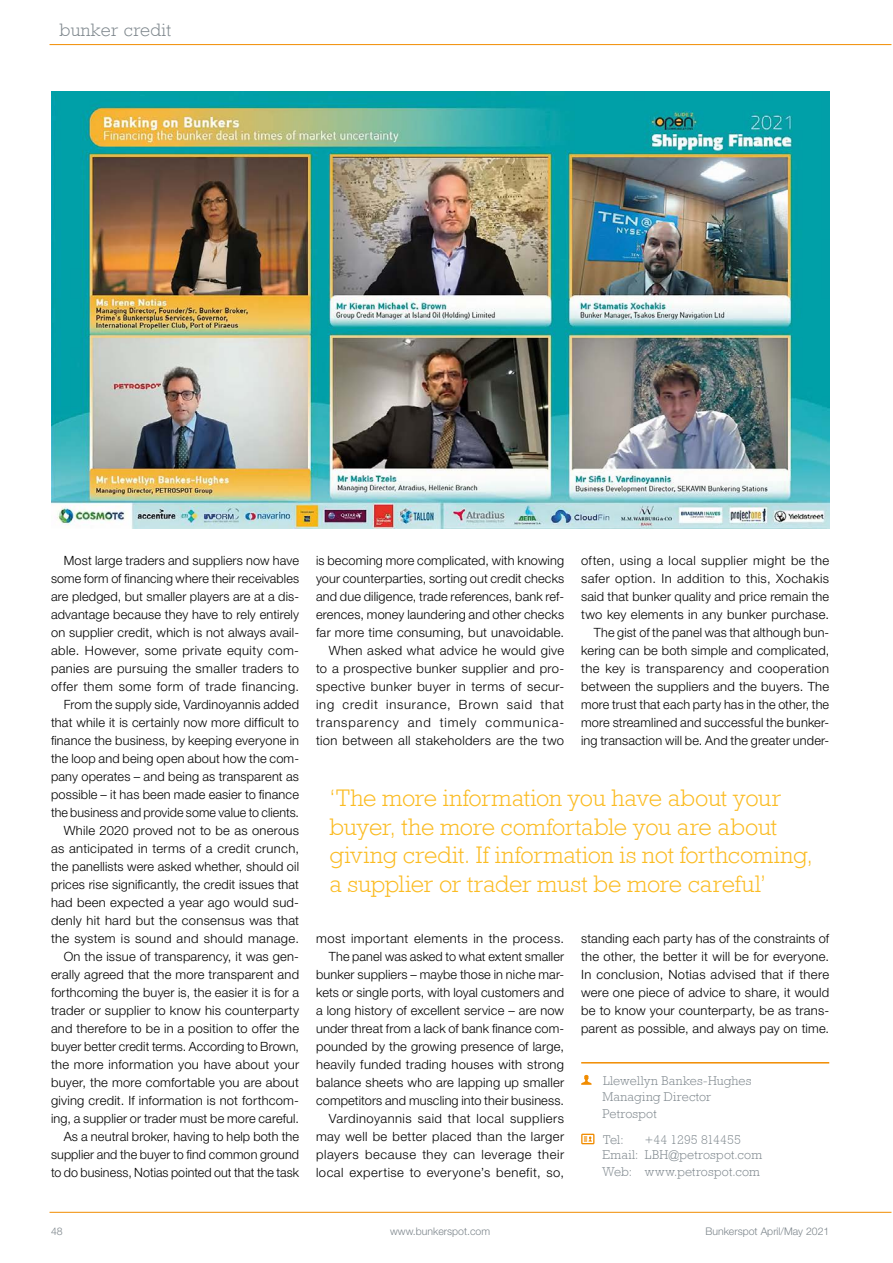
<style>
.page{position:relative;width:893px;height:1263px;background:#fff}
.page>*{position:absolute;margin:0;border:0;box-sizing:border-box;transform-origin:0 0}
.t1{font:300 24px/28.8px "Rockwell";letter-spacing:-.01em;color:#fbbb21}
.t2{font:300 18px "Rockwell";letter-spacing:.025em;color:#7d868c}
.t3{font:300 12.75px/18px "Helvetica Neue LT Std";letter-spacing:.015em;color:#000;text-align:right}
.t4{font:300 12.75px/16.5px "Rockwell";letter-spacing:.015em;color:#7d868c}
.t5{font:300 10.5px "Helvetica Neue LT Std";color:#7d868c}
</style>
<div class="page">
<hr style="left:581px;top:1062px;width:248px;height:1px;background:#f18c00">
<svg style="left:581px;top:1075px;width:10px;height:10px"></svg>
<svg style="left:581px;top:1134px;width:13px;height:10px"></svg>
<img style="left:51px;top:91px;width:778px;height:438px">
<hr style="left:50px;top:44px;width:841px;height:1px;background:#f18c00">
<hr style="left:50px;top:1212px;width:841px;height:1px;background:#f18c00">
<h2 class="t2" style="left:60px;top:20px;width:113px">bunker credit</h2>
<p class="t3" style="left:51px;top:551px;width:250px">Most large traders and suppliers now have some form of financing where their receivables are pledged, but smaller players are at a dis&shy;advantage because they have to rely entirely on supplier credit, which is not always avail&shy;able. However, some private equity com&shy;panies are pursuing the smaller traders to offer them some form of trade financing.<br>From the supply side, Vardinoyannis added that while it is certainly now more difficult to finance the business, by keeping everyone in the loop and being open about how the com&shy;pany operates – and being as transparent as possible – it has been made easier to finance the business and provide some value to clients.<br>While 2020 proved not to be as onerous as anticipated in terms of a credit crunch, the panellists were asked whether, should oil prices rise significantly, the credit issues that had been expected a year ago would sud&shy;denly hit hard but the consensus was that the system is sound and should manage.<br>On the issue of transparency, it was gen&shy;erally agreed that the more transparent and forthcoming the buyer is, the easier it is for a trader or supplier to know his counterparty and therefore to be in a position to offer the buyer better credit terms. According to Brown, the more information you have about your buyer, the more comfortable you are about giving credit. If information is not forthcom&shy;ing, a supplier or trader must be more careful.<br>As a neutral broker, having to help both the supplier and the buyer to find common ground to do business, Notias pointed out that the task</p>
<p class="t3" style="left:316px;top:551px;width:250px">is becoming more complicated, with knowing your counterparties, sorting out credit checks and due diligence, trade references, bank ref&shy;erences, money laundering and other checks far more time consuming, but unavoidable.<br>When asked what advice he would give to a prospective bunker supplier and pro&shy;spective bunker buyer in terms of secur&shy;ing credit insurance, Brown said that transparency and timely communica&shy;tion between all stakeholders are the two</p>
<p class="t3" style="left:581px;top:551px;width:250px">often, using a local supplier might be the safer option. In addition to this, Xochakis said that bunker quality and price remain the two key elements in any bunker purchase.<br>The gist of the panel was that although bun&shy;kering can be both simple and complicated, the key is transparency and cooperation between the suppliers and the buyers. The more trust that each party has in the other, the more streamlined and successful the bunker&shy;ing transaction will be. And the greater under-</p>
<h1 class="t1" style="left:329px;top:783px;width:485px">‘The more information you have about your buyer, the more comfortable you are about giving credit. If information is not forthcoming, a supplier or trader must be more careful’</h1>
<p class="t3" style="left:316px;top:929px;width:250px">most important elements in the process.<br>The panel was asked to what extent smaller bunker suppliers – maybe those in niche mar&shy;kets or single ports, with loyal customers and a long history of excellent service – are now under threat from a lack of bank finance com&shy;pounded by the growing presence of large, heavily funded trading houses with strong balance sheets who are lapping up smaller competitors and muscling into their business.<br>Vardinoyannis said that local suppliers may well be better placed than the larger players because they can leverage their local expertise to everyone’s benefit, so,</p>
<p class="t3" style="left:581px;top:929px;width:250px;text-align:justify">standing each party has of the constraints of the other, the better it will be for everyone.<br>In conclusion, Notias advised that if there were one piece of advice to share, it would be to know your counterparty, be as trans&shy;parent as possible, and always pay on time.</p>
<p class="t4" style="left:602px;top:1072px;width:151px">Llewellyn Bankes-Hughes<br>Managing Director<br>Petrospot</p>
<p class="t4" style="left:603px;top:1132px;width:22px">Tel:</p>
<p class="t4" style="left:602px;top:1132px;width:161px;line-height:15px;text-indent:43px">+44 1295 814455<br>Email: LBH@petrospot.com</p>
<p class="t4" style="left:602px;top:1163px;width:159px">Web: www.petrospot.com</p>
<p class="t5" style="left:51px;top:1225px;width:13px">48</p>
<p class="t5" style="left:390px;top:1225px;width:101px">www.bunkerspot.com</p>
<p class="t5" style="left:705px;top:1225px;width:125px">Bunkerspot April/May 2021</p>
</div>
